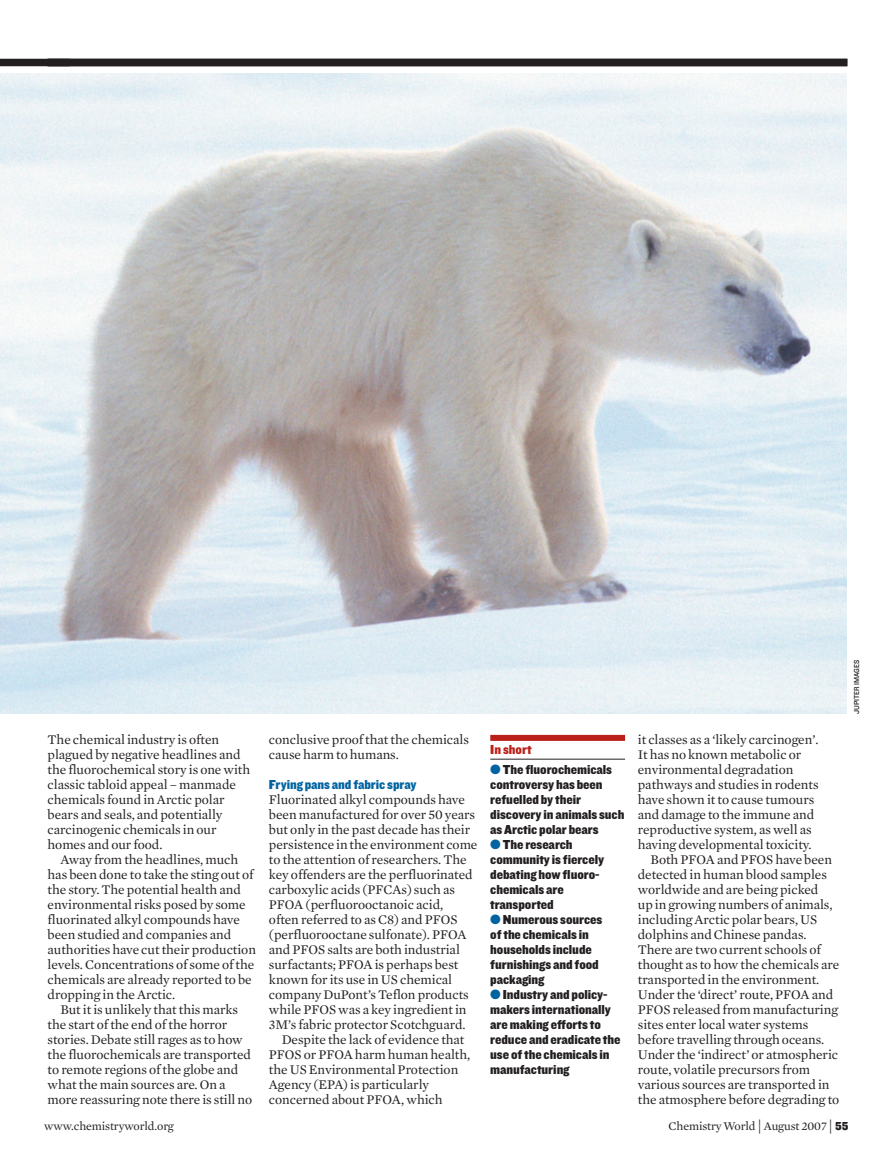
<style>
.page{position:relative;width:894px;height:1167px;background:#fff}
.page>*{position:absolute;margin:0;border:0;box-sizing:border-box;transform-origin:0 0}
.t1{font:13.5px/15px "Mercury News HTF1 Roman";letter-spacing:-.005em;color:#231f20}
.t2{font:13.5px/20px "Knockout HTF71 Full Middlewt";letter-spacing:-.005em;color:#231f20}
.t3{font:13.5px "Knockout HTF71 Full Middlewt";letter-spacing:-.005em;color:#0063a1}
.t4{font:12px "Mercury News HTF1 Roman";letter-spacing:-.01em;color:#231f20}
.t5{font:7.5px "Knockout HTF31 Junior Middle";letter-spacing:-.005em;color:#231f20}
.s1{color:#bb2018}
.s2{font-size:15px}
.s3{font-family:"Knockout HTF71 Full Middlewt"}
</style>
<div class="page">
<div style="left:0;top:59px;width:69px;height:7px;background:#231f20"></div>
<div style="left:48px;top:59px;width:799px;height:7px;background:#231f20"></div>
<img style="left:0;top:74px;width:846px;height:639px">
<div style="left:490px;top:734px;width:135px;height:6px;background:#bb2018"></div>
<hr style="left:490px;top:758px;width:135px;height:1px;background:#231f20">
<p class="t1" style="left:48px;top:731px;width:173px">The chemical industry is often</p>
<p class="t1" style="left:48px;top:746px;width:194px">plagued by negative headlines and</p>
<p class="t1" style="left:48px;top:761px;width:204px">the fluorochemical story is one with</p>
<p class="t1" style="left:48px;top:776px;width:190px">classic tabloid appeal – manmade</p>
<p class="t1" style="left:48px;top:791px;width:178px">chemicals found in Arctic polar</p>
<p class="t1" style="left:48px;top:806px;width:176px">bears and seals, and potentially</p>
<p class="t1" style="left:48px;top:821px;width:170px">carcinogenic chemicals in our</p>
<p class="t1" style="left:48px;top:836px;width:116px">homes and our food.</p>
<p class="t1" style="left:60px;top:851px;width:179px">Away from the headlines, much</p>
<p class="t1" style="left:48px;top:866px;width:207px">has been done to take the sting out of</p>
<p class="t1" style="left:48px;top:881px;width:195px">the story. The potential health and</p>
<p class="t1" style="left:48px;top:896px;width:200px">environmental risks posed by some</p>
<p class="t1" style="left:48px;top:911px;width:194px">fluorinated alkyl compounds have</p>
<p class="t1" style="left:48px;top:926px;width:185px">been studied and companies and</p>
<p class="t1" style="left:48px;top:941px;width:210px">authorities have cut their production</p>
<p class="t1" style="left:48px;top:956px;width:208px">levels. Concentrations of some of the</p>
<p class="t1" style="left:48px;top:971px;width:206px">chemicals are already reported to be</p>
<p class="t1" style="left:48px;top:986px;width:129px">dropping in the Arctic.</p>
<p class="t1" style="left:60px;top:1001px;width:179px">But it is unlikely that this marks</p>
<p class="t1" style="left:48px;top:1016px;width:181px">the start of the end of the horror</p>
<p class="t1" style="left:48px;top:1031px;width:197px">stories. Debate still rages as to how</p>
<p class="t1" style="left:48px;top:1046px;width:205px">the fluorochemicals are transported</p>
<p class="t1" style="left:48px;top:1061px;width:192px">to remote regions of the globe and</p>
<p class="t1" style="left:48px;top:1076px;width:179px">what the main sources are. On a</p>
<p class="t1" style="left:48px;top:1091px;width:206px">more reassuring note there is still no</p>
<p class="t1" style="left:269px;top:731px;width:201px">conclusive proof that the chemicals cause harm to humans.</p>
<p class="t3" style="left:269px;top:776px;width:149px">Frying pans and fabric spray</p>
<p class="t1" style="left:269px;top:791px;width:197px">Fluorinated alkyl compounds have</p>
<p class="t1" style="left:269px;top:806px;width:208px">been manufactured for over 50 years</p>
<p class="t1" style="left:269px;top:821px;width:203px">but only in the past decade has their</p>
<p class="t1" style="left:269px;top:836px;width:210px">persistence in the environment come</p>
<p class="t1" style="left:269px;top:851px;width:199px">to the attention of researchers. The</p>
<p class="t1" style="left:269px;top:866px;width:205px">key offenders are the perfluorinated</p>
<p class="t1" style="left:269px;top:881px;width:188px">carboxylic acids (PFCAs) such as</p>
<p class="t1" style="left:269px;top:896px;width:176px">PFOA (perfluorooctanoic acid,</p>
<p class="t1" style="left:269px;top:911px;width:190px">often referred to as C8) and PFOS</p>
<p class="t1" style="left:269px;top:926px;width:199px">(perfluorooctane sulfonate). PFOA</p>
<p class="t1" style="left:269px;top:941px;width:192px">and PFOS salts are both industrial</p>
<p class="t1" style="left:269px;top:956px;width:191px">surfactants; PFOA is perhaps best</p>
<p class="t1" style="left:269px;top:971px;width:185px">known for its use in US chemical</p>
<p class="t1" style="left:269px;top:986px;width:201px">company DuPont’s Teflon products</p>
<p class="t1" style="left:269px;top:1001px;width:199px">while PFOS was a key ingredient in</p>
<p class="t1" style="left:269px;top:1016px;width:198px">3M’s fabric protector Scotchguard.</p>
<p class="t1" style="left:282px;top:1031px;width:184px">Despite the lack of evidence that</p>
<p class="t1" style="left:269px;top:1046px;width:203px">PFOS or PFOA harm human health,</p>
<p class="t1" style="left:269px;top:1061px;width:191px">the US Environmental Protection</p>
<p class="t1" style="left:269px;top:1076px;width:162px">Agency (EPA) is particularly</p>
<p class="t1" style="left:269px;top:1091px;width:175px">concerned about PFOA, which</p>
<p class="t2" style="left:503px;top:739px;width:111px;text-indent:-13px"><span class="s1">In short<br></span>The fluorochemicals</p>
<p class="t2" style="left:490px;top:774px;width:114px">controversy has been</p>
<p class="t2" style="left:490px;top:789px;width:92px">refuelled by their</p>
<p class="t2" style="left:490px;top:804px;width:136px">discovery in animals such</p>
<p class="t2" style="left:490px;top:819px;width:110px">as Arctic polar bears</p>
<p class="t2" style="left:503px;top:834px;width:71px">The research</p>
<p class="t2" style="left:490px;top:849px;width:115px">community is fiercely</p>
<p class="t2" style="left:490px;top:864px;width:111px">debating how fluoro-</p>
<p class="t2" style="left:490px;top:879px;width:75px">chemicals are</p>
<p class="t2" style="left:490px;top:894px;width:65px">transported</p>
<p class="t2" style="left:503px;top:909px;width:101px">Numerous sources</p>
<p class="t2" style="left:490px;top:924px;width:100px">of the chemicals in</p>
<p class="t2" style="left:490px;top:939px;width:103px">households include</p>
<p class="t2" style="left:490px;top:954px;width:110px">furnishings and food</p>
<p class="t2" style="left:490px;top:969px;width:56px">packaging</p>
<p class="t2" style="left:503px;top:984px;width:106px">Industry and policy-</p>
<p class="t2" style="left:490px;top:999px;width:122px">makers internationally</p>
<p class="t2" style="left:490px;top:1014px;width:112px">are making efforts to</p>
<p class="t2" style="left:490px;top:1029px;width:132px">reduce and eradicate the</p>
<p class="t2" style="left:490px;top:1044px;width:121px">use of the chemicals in</p>
<p class="t2" style="left:490px;top:1059px;width:81px">manufacturing</p>
<p class="t1" style="left:638px;top:731px;width:182px">it classes as a ‘likely carcinogen’.</p>
<p class="t1" style="left:638px;top:746px;width:165px">It has no known metabolic or</p>
<p class="t1" style="left:638px;top:761px;width:157px">environmental degradation</p>
<p class="t1" style="left:638px;top:776px;width:182px">pathways and studies in rodents</p>
<p class="t1" style="left:638px;top:791px;width:178px">have shown it to cause tumours</p>
<p class="t1" style="left:638px;top:806px;width:178px">and damage to the immune and</p>
<p class="t1" style="left:638px;top:821px;width:175px">reproductive system, as well as</p>
<p class="t1" style="left:638px;top:836px;width:175px">having developmental toxicity.</p>
<p class="t1" style="left:650px;top:851px;width:183px">Both PFOA and PFOS have been</p>
<p class="t1" style="left:638px;top:866px;width:190px">detected in human blood samples</p>
<p class="t1" style="left:638px;top:881px;width:182px">worldwide and are being picked</p>
<p class="t1" style="left:638px;top:896px;width:196px">up in growing numbers of animals,</p>
<p class="t1" style="left:638px;top:911px;width:181px">including Arctic polar bears, US</p>
<p class="t1" style="left:638px;top:926px;width:170px">dolphins and Chinese pandas.</p>
<p class="t1" style="left:638px;top:941px;width:185px">There are two current schools of</p>
<p class="t1" style="left:638px;top:956px;width:203px">thought as to how the chemicals are</p>
<p class="t1" style="left:638px;top:971px;width:183px">transported in the environment.</p>
<p class="t1" style="left:638px;top:986px;width:197px">Under the ‘direct’ route, PFOA and</p>
<p class="t1" style="left:638px;top:1001px;width:202px">PFOS released from manufacturing</p>
<p class="t1" style="left:638px;top:1016px;width:172px">sites enter local water systems</p>
<p class="t1" style="left:638px;top:1031px;width:188px">before travelling through oceans.</p>
<p class="t1" style="left:638px;top:1046px;width:202px">Under the ‘indirect’ or atmospheric</p>
<p class="t1" style="left:638px;top:1061px;width:174px">route, volatile precursors from</p>
<p class="t1" style="left:638px;top:1076px;width:193px">various sources are transported in</p>
<p class="t1" style="left:638px;top:1091px;width:203px">the atmosphere before degrading to</p>
<p class="t5" style="left:852px;top:713px;width:55px;rotate:-90deg">JUPITER IMAGES</p>
<p class="t4" style="left:44px;top:1118px;width:131px">www.chemistryworld.org</p>
<p class="t4" style="left:668px;top:1118px;width:181px">Chemistry World <span class="s2">|</span> August 2007 <span class="s2">|</span> <span class="s3">55</span></p>
</div>
